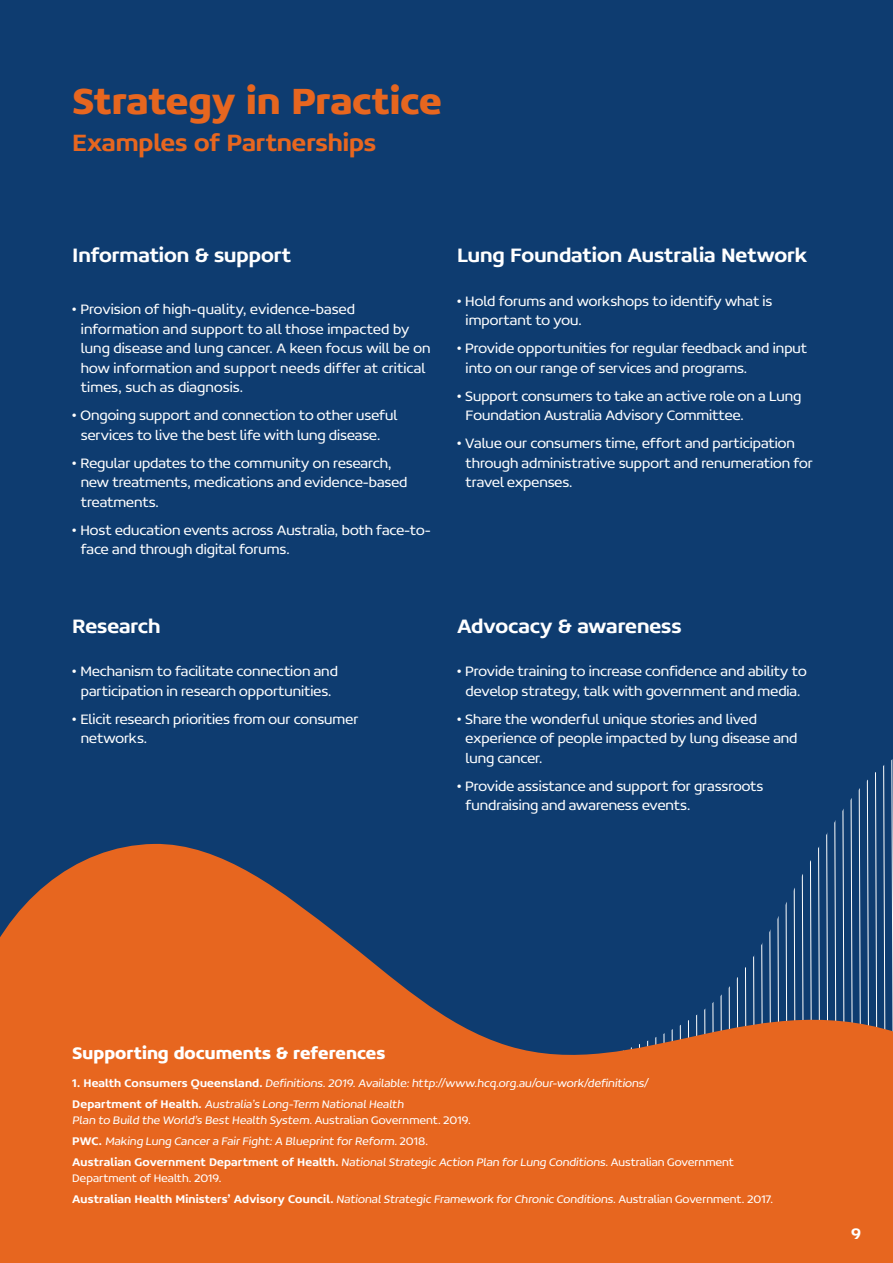
<style>
.page{position:relative;width:893px;height:1263px;background:#0e3c70}
.page>*{position:absolute;margin:0;border:0;box-sizing:border-box;transform-origin:0 0}
.Headline{font:700 39px "Concord W00";letter-spacing:-.01em;color:#e7661f}
.Body{font:500 25.5px "Concord W00";color:#e7661f}
.Body-2{font:500 21px "Concord W00";letter-spacing:-.005em;color:#fff}
.Headline_-_Sub{font:700 18px "Concord W00";color:#fff}
.t1{font:500 16.5px "Concord W00";color:#fff}
.Body-3{font:300 15px/19.5px "Concord W00";color:#fff}
.Body-4{font:300 12px/16.5px "Concord W00";letter-spacing:.005em;color:#fff}
.Headline_-_Sub-2{font:300 12px/16.5px "Concord W00";letter-spacing:.005em;color:#fff}
.s1{font-weight:500}
</style>
<div class="page">
<svg style="left:0;top:842px;width:893px;height:421px;fill:#e7661f"></svg>
<p class="Headline" style="left:72px;top:77px;width:371px">Strategy in Practice</p>
<p class="Body" style="left:72px;top:127px;width:305px">Examples of Partnerships</p>
<p class="Body-2" style="left:72px;top:242px;width:221px">Information &amp; support</p>
<p class="Body-3" style="left:81px;top:299px;width:351px;text-indent:-9px">• Provision of high-quality, evidence-based information and support to all those impacted by lung disease and lung cancer. A keen focus will be on how information and support needs differ at critical times, such as diagnosis.</p>
<p class="Body-3" style="left:72px;top:405px;width:327px;text-align:center">• Ongoing support and connection to other useful services to live the best life with lung disease.</p>
<p class="Body-3" style="left:81px;top:453px;width:328px;text-indent:-9px">• Regular updates to the community on research, new treatments, medications and evidence-based treatments.</p>
<p class="Body-3" style="left:81px;top:520px;width:351px;text-indent:-9px">• Host education events across Australia, both face-to&shy;face and through digital forums.</p>
<p class="Body-2" style="left:72px;top:613px;width:90px">Research</p>
<p class="Body-3" style="left:72px;top:661px;width:267px;text-align:center">• Mechanism to facilitate connection and participation in research opportunities.</p>
<p class="Body-3" style="left:81px;top:709px;width:279px;text-indent:-9px">• Elicit research priorities from our consumer networks.</p>
<p class="Body-2" style="left:457px;top:242px;width:352px">Lung Foundation Australia Network</p>
<p class="Body-3" style="left:466px;top:291px;width:308px;text-indent:-9px">• Hold forums and workshops to identify what is important to you.</p>
<p class="Body-3" style="left:466px;top:338px;width:343px;text-indent:-9px">• Provide opportunities for regular feedback and input into on our range of services and programs.</p>
<p class="Body-3" style="left:466px;top:386px;width:337px;text-indent:-9px">• Support consumers to take an active role on a Lung<br>Foundation Australia Advisory Committee.</p>
<p class="Body-3" style="left:466px;top:433px;width:349px;text-indent:-9px">• Value our consumers time, effort and participation through administrative support and renumeration for travel expenses.</p>
<p class="Body-2" style="left:457px;top:613px;width:226px">Advocacy &amp; awareness</p>
<p class="Body-3" style="left:457px;top:661px;width:351px;text-align:center">• Provide training to increase confidence and ability to develop strategy, talk with government and media.</p>
<p class="Body-3" style="left:466px;top:709px;width:333px;text-indent:-9px">• Share the wonderful unique stories and lived experience of people impacted by lung disease and lung cancer.</p>
<p class="Body-3" style="left:466px;top:776px;width:299px;text-indent:-9px">• Provide assistance and support for grassroots fundraising and awareness events.</p>
<p class="Headline_-_Sub" style="left:72px;top:1042px;width:315px">Supporting documents &amp; references</p>
<p class="Headline_-_Sub-2" style="left:72px;top:1075px;width:579px"><span class="s1">1. Health Consumers Q ueensland.</span> Definitions. 2019. Available: http://www.hcq.org.au/our-work/definitions/</p>
<p class="Headline_-_Sub-2" style="left:72px;top:1095px;width:400px"><span class="s1">Department of Health.</span> Australia’s Long-Term National Health<br>Plan to Build the World’s Best Health System. Australian Government. 2019.</p>
<p class="Body-4" style="left:72px;top:1133px;width:357px"><span class="s1">PWC .</span> Making Lung Cancer a Fair Fight: A Blueprint for Reform. 2018.</p>
<p class="Body-4" style="left:72px;top:1153px;width:663px"><span class="s1">Australian Government Department of Health.</span> National Strategic Action Plan for Lung Conditions. Australian Government<br>Department of Health. 2019.</p>
<p class="Body-4" style="left:72px;top:1191px;width:702px"><span class="s1">Australian Health Ministers’ Advisory Council.</span> National Strategic Framework for Chronic Conditions. Australian Government. 2017.</p>
<p class="t1" style="left:851px;top:1224px;width:12px">9</p>
</div>
